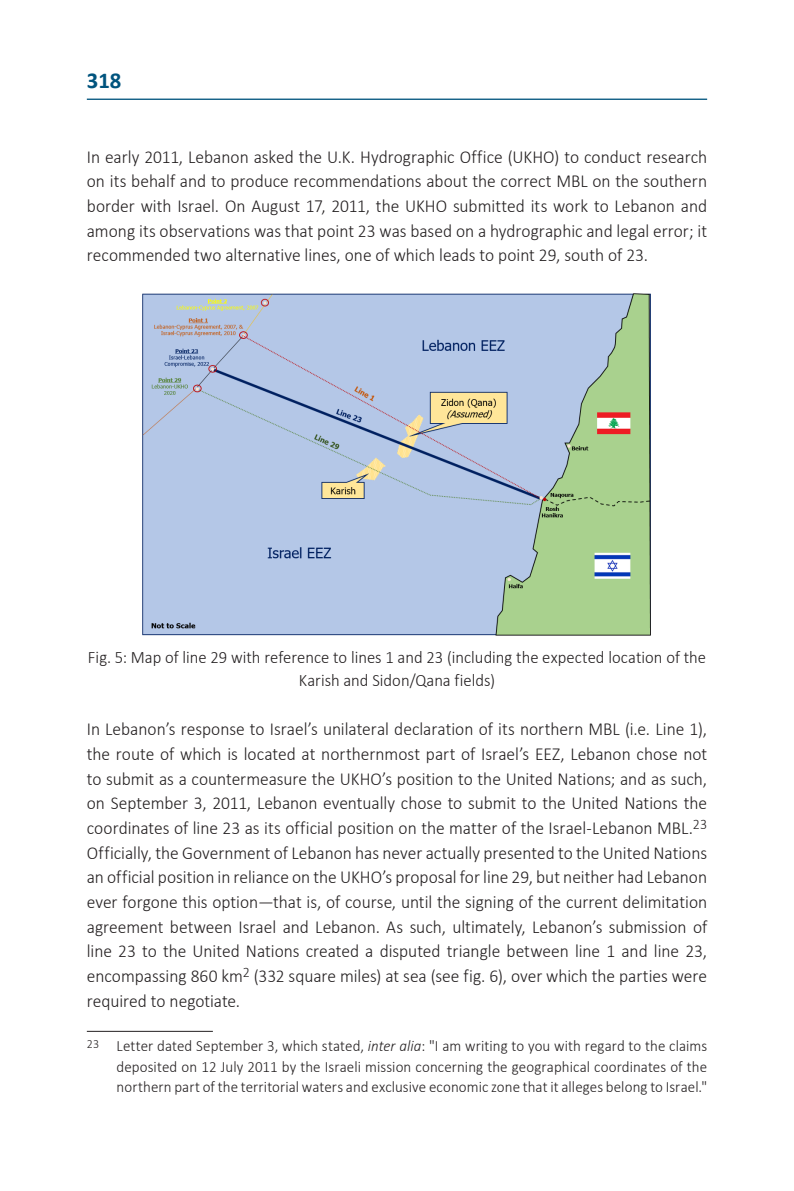
<style>
.page{position:relative;width:794px;height:1191px;background:#fff}
.page>*{position:absolute;margin:0;border:0;box-sizing:border-box;transform-origin:0 0}
.t1{font:700 22.75px "Calibri";color:#00547e}
.t2{font:300 18.38px/24.7px "Calibri";color:#231f20;text-align:justify;scale:.95 1}
.איור{font:300 17.5px/22.9px "Calibri";color:#231f20;text-align:center;scale:.95 1}
.הערת_שוליים{font:300 15.75px/20.1px "Calibri";letter-spacing:.005em;color:#231f20;text-align:justify;scale:.95 1}
.s1{font-style:italic}
</style>
<div class="page">
<hr style="left:87px;top:99px;width:620px;height:1px;background:#00547e">
<img style="left:142px;top:293px;width:509px;height:342px">
<hr style="left:87px;top:1031px;width:126px;height:1px;background:#231f20">
<p class="t1" style="left:87px;top:64px;width:36px">318</p>
<p class="t2" style="left:87px;top:144px;width:654px">In early 2011, Lebanon asked the U.K. Hydrographic Office (UKHO) to conduct research on its behalf and to produce recommendations about the correct MBL on the southern border with Israel. On August 17, 2011, the UKHO submitted its work to Lebanon and among its observations was that point 23 was based on a hydrographic and legal error; it recommended two alternative lines, one of which leads to point 29, south of 23.</p>
<p class="איור" style="left:88px;top:645px;width:652px">Fig. 5: Map of line 29 with reference to lines 1 and 23 (including the expected location of the<br>Karish and Sidon/Qana fields)</p>
<p class="t2" style="left:87px;top:716px;width:654px">In Lebanon’s response to Israel’s unilateral declaration of its northern MBL (i.e. Line 1), the route of which is located at northernmost part of Israel’s EEZ, Lebanon chose not to submit as a countermeasure the UKHO’s position to the United Nations; and as such, on September 3, 2011, Lebanon eventually chose to submit to the United Nations the coordinates of line 23 as its official position on the matter of the Israel-Lebanon MBL.<sup>23<br></sup>Officially, the Government of Lebanon has never actually presented to the United Nations an official position in reliance on the UKHO’s proposal for line 29, but neither had Lebanon ever forgone this option—that is, of course, until the signing of the current delimitation agreement between Israel and Lebanon. As such, ultimately, Lebanon’s submission of line 23 to the United Nations created a disputed triangle between line 1 and line 23, encompassing 860 km<sup>2</sup> (332 square miles) at sea (see fig. 6), over which the parties were required to negotiate.</p>
<p class="הערת_שוליים" style="left:117px;top:1036px;width:623px;text-indent:-30px"><sup>23</sup> Letter dated September 3, which stated, <span class="s1">inter alia</span>: "I am writing to you with regard to the claims deposited on 12 July 2011 by the Israeli mission concerning the geographical coordinates of the northern part of the territorial waters and exclusive economic zone that it alleges belong to Israel."</p>
</div>
